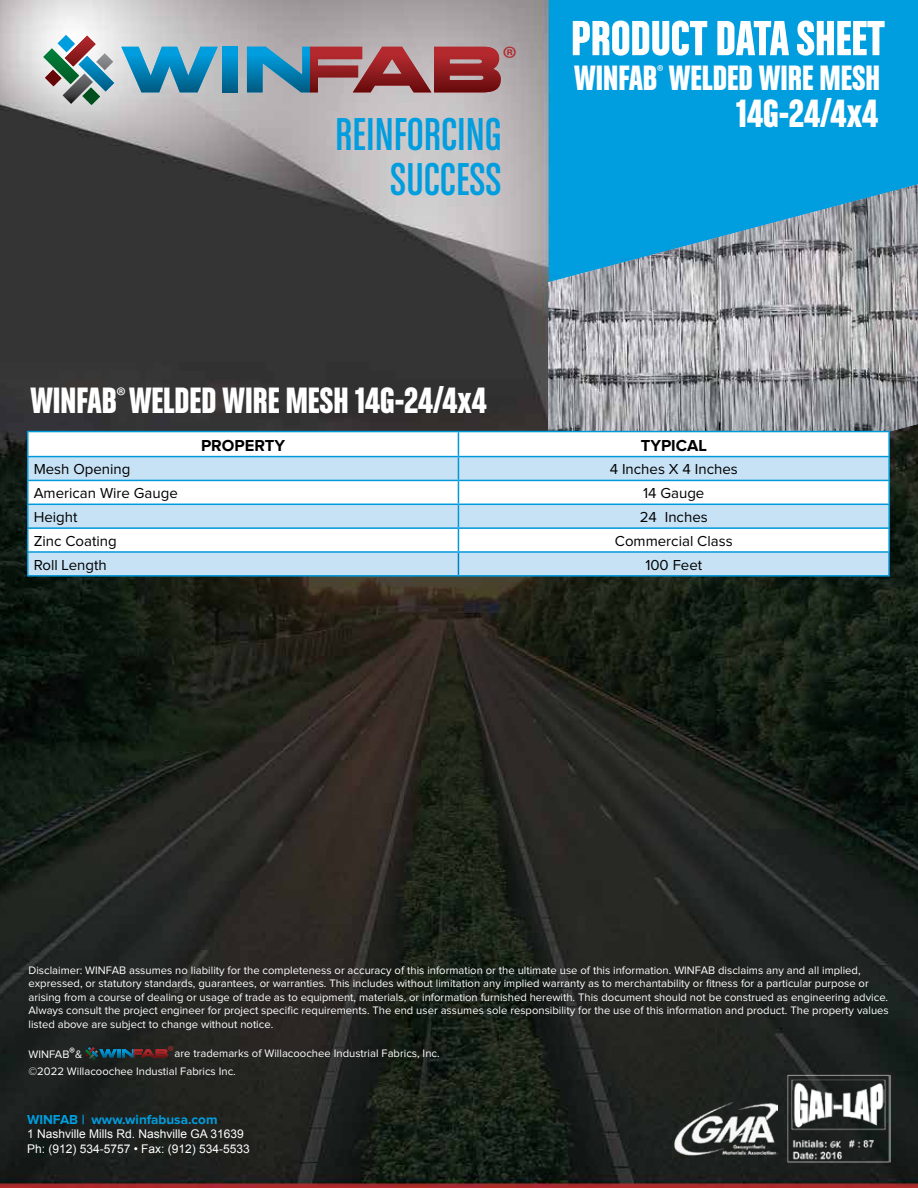
<style>
.page{position:relative;width:918px;height:1188px;background:#fff}
.page>*{position:absolute;margin:0;border:0;box-sizing:border-box;transform-origin:0 0}
.t1{font:52.5px "Chalet Comprime Hong Kong Eighty";color:#fff}
.t2{font:49.05px/45px "Chalet Comprime Cologne Eighty";color:#009ddf;text-align:right}
.t3{font:42px "Chalet Comprime Hong Kong Eighty";color:#fff}
.t4{font:39px "Chalet Comprime Hong Kong Eighty";color:#fff}
.t5{font:37.5px "Chalet Comprime Hong Kong Eighty";color:#fff}
.t6{font:34.2px "Myriad Pro";color:#b3282d;scale:1.06 1}
.t7{font:24.3px "Myriad Pro";color:#fff}
.t8{font:17.4px "Myriad Pro";color:#fff;scale:.96 1}
.t9{font:700 16.5px "Proxima Nova";color:#000}
.t10{font:15px "Proxima Nova";color:#000}
.t11{font:700 13.5px "Proxima Nova";color:#009ddf}
.t12{font:12px/14.4px "Arial";color:#fff}
.t13{font:11.25px/13.5px "Proxima Nova";color:#fff}
.s1{font-family:"Myriad Pro";font-size:15.3px}
.s2{font-family:"Myriad Pro";font-size:14.4px;color:#b3282d}
</style>
<div class="page">
<img style="left:0;top:0;width:918px;height:1188px">
<img style="left:786px;top:1074px;width:105px;height:90px">
<img style="left:548px;top:184px;width:370px;height:336px">
<img style="left:674px;top:1100px;width:104px;height:55px">
<hr style="left:888px;top:553px;width:2px;height:22px;background:#0081c6">
<hr style="left:27px;top:431px;width:431px;height:1px;background:#0099da">
<hr style="left:458px;top:431px;width:432px;height:1px;background:#0099da">
<hr style="left:888px;top:432px;width:2px;height:24px;background:#0099da">
<hr style="left:458px;top:456px;width:432px;height:1px;background:#0099da">
<hr style="left:27px;top:575px;width:431px;height:2px;background:#0099da">
<hr style="left:458px;top:575px;width:432px;height:2px;background:#0099da">
<hr style="left:888px;top:457px;width:2px;height:23px;background:#0099da">
<hr style="left:458px;top:480px;width:432px;height:1px;background:#0099da">
<hr style="left:888px;top:481px;width:2px;height:23px;background:#0099da">
<hr style="left:458px;top:504px;width:432px;height:1px;background:#0099da">
<hr style="left:888px;top:505px;width:2px;height:22px;background:#0099da">
<hr style="left:458px;top:527px;width:432px;height:2px;background:#0099da">
<svg style="left:27px;top:432px;width:862px;height:143px"></svg>
<hr style="left:888px;top:529px;width:2px;height:22px;background:#0099da">
<hr style="left:27px;top:551px;width:431px;height:2px;background:#0099da">
<hr style="left:458px;top:551px;width:432px;height:2px;background:#0099da">
<svg style="left:121px;top:47px;width:97px;height:45px;background:#55a1c1"></svg>
<div style="left:222px;top:47px;width:16px;height:45px;background:linear-gradient(to bottom,#00a7ed,#005c83)"></div>
<svg style="left:247px;top:47px;width:254px;height:45px;background:#895f6a"></svg>
<svg style="left:43px;top:35px;width:71px;height:70px"></svg>
<svg style="left:85px;top:1047px;width:83px;height:13px"></svg>
<h3 class="t6" style="left:502px;top:38px;width:16px">®</h3>
<h2 class="t2" style="left:335px;top:111px;width:168px">REINFORCING<br>SUCCESS</h2>
<h1 class="t1" style="left:571px;top:7px;width:315px">PRODUCT DATA SHEET</h1>
<h3 class="t5" style="left:574px;top:55px;width:308px">WINFAB WELDED WIRE MESH</h3>
<h3 class="t8" style="left:657px;top:61px;width:9px">®</h3>
<h3 class="t3" style="left:736px;top:89px;width:144px">14G-24/4x4</h3>
<h3 class="t4" style="left:30px;top:378px;width:458px">WINFAB WELDED WIRE MESH 14G-24/4x4</h3>
<h3 class="t7" style="left:116px;top:381px;width:11px">®</h3>
<h3 class="t9" style="left:201px;top:438px;width:86px">PROPERTY</h3>
<h3 class="t9" style="left:641px;top:438px;width:68px">TYPICAL</h3>
<h3 class="t10" style="left:34px;top:463px;width:98px">Mesh Opening</h3>
<h3 class="t10" style="left:610px;top:463px;width:130px">4 Inches X 4 Inches</h3>
<h3 class="t10" style="left:34px;top:486px;width:146px">American Wire Gauge</h3>
<h3 class="t10" style="left:643px;top:486px;width:63px">14 Gauge</h3>
<h3 class="t10" style="left:34px;top:510px;width:45px">Height</h3>
<h3 class="t10" style="left:640px;top:510px;width:69px">24 Inches</h3>
<h3 class="t10" style="left:34px;top:534px;width:85px">Zinc Coating</h3>
<h3 class="t10" style="left:615px;top:534px;width:119px">Commercial Class</h3>
<h3 class="t10" style="left:34px;top:558px;width:75px">Roll Length</h3>
<h3 class="t10" style="left:645px;top:558px;width:58px">100 Feet</h3>
<p class="t13" style="left:28px;top:964px;width:862px">Disclaimer: WINFAB assumes no liability for the completeness or accuracy of this information or the ultimate use of this information. WINFAB disclaims any and all implied, expressed, or statutory standards, guarantees, or warranties. This includes without limitation any implied warranty as to merchantability or fitness for a particular purpose or arising from a course of dealing or usage of trade as to equipment, materials, or information furnished herewith. This document should not be construed as engineering advice.<br>Always consult the project engineer for project specific requirements. The end user assumes sole responsibility for the use of this information and product. The property values listed above are subject to change without notice.</p>
<p class="t13" style="left:29px;top:1048px;width:55px">WINFAB &amp;<span class="s1">®</span></p>
<p class="t13" style="left:168px;top:1047px;width:274px"><span class="s2">®</span>are trademarks of Willacoochee Industrial Fabrics, Inc.</p>
<p class="t13" style="left:28px;top:1065px;width:209px">©2022 Willacoochee Industial Fabrics Inc.</p>
<p class="t11" style="left:27px;top:1113px;width:192px">WINFAB | www.winfabusa.com</p>
<p class="t12" style="left:27px;top:1127px;width:224px">1 Nashville Mills Rd. Nashville GA 31639<br>Ph: (912) 534-5757 • Fax: (912) 534-5533</p>
</div>
